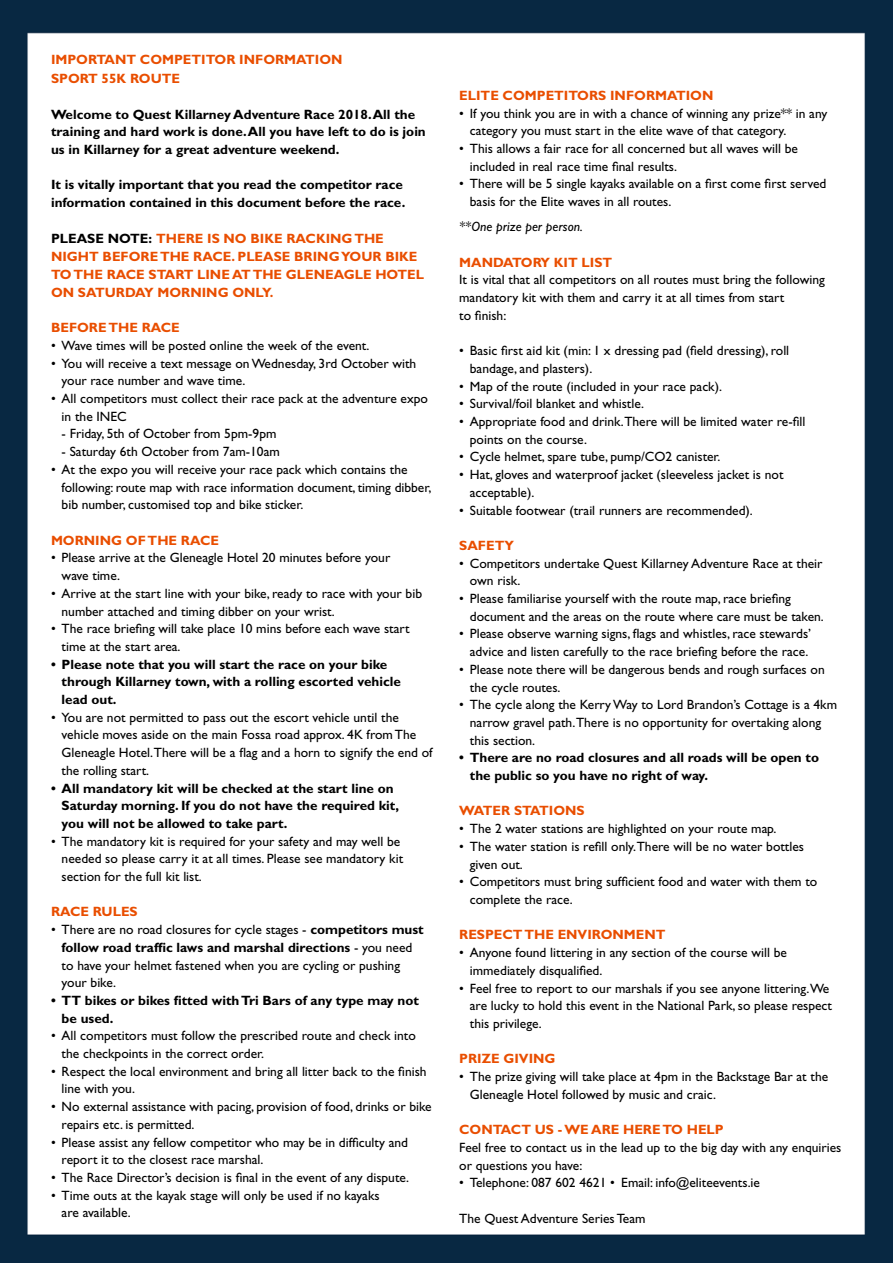
<style>
.page{position:relative;width:893px;height:1263px;background:#fff}
.page>*{position:absolute;margin:0;border:0;box-sizing:border-box;transform-origin:0 0}
.t1{font:13.5px/17.7px "Gill Sans Std";color:#000}
.t2{font:700 13.5px/17.7px "Gill Sans Std";color:#000}
.t3{font:700 13.5px/18px "Gill Sans Std";color:#e94e00}
.t4{font:italic 13.5px "Gill Sans Std";color:#000}
.s1{color:#000}
.s2{font-weight:700}
</style>
<div class="page">
<img style="left:0;top:0;width:893px;height:1263px">
<p class="t3" style="left:51px;top:51px;width:293px">IMPORTANT COMPETITOR INFORMATION</p>
<p class="t3" style="left:51px;top:70px;width:131px">SPORT 55K ROUTE</p>
<p class="t2" style="left:51px;top:105px;width:376px">Welcome to Quest Killarney Adventure Race 2018. All the training and hard work is done. All you have left to do is join us in Killarney for a great adventure weekend.</p>
<p class="t2" style="left:51px;top:176px;width:356px">It is vitally important that you read the competitor race information contained in this document before the race.</p>
<p class="t3" style="left:51px;top:229px;width:375px"><span class="s1">PLEASE NOTE:</span> THERE IS NO BIKE RACKING THE NIGHT BEFORE THE RACE. PLEASE BRING YOUR BIKE TO THE RACE START LINE AT THE GLENEAGLE HOTEL ON SATURDAY MORNING ONLY.</p>
<p class="t3" style="left:51px;top:319px;width:130px">BEFORE THE RACE</p>
<p class="t1" style="left:51px;top:337px;width:320px">• Wave times will be posted online the week of the event.</p>
<p class="t1" style="left:62px;top:354px;width:356px;text-indent:-11px">• You will receive a text message onWednesday, 3rd October with your race number and wave time.</p>
<p class="t1" style="left:62px;top:390px;width:368px;text-indent:-11px">• All competitors must collect their race pack at the adventure expo in the INEC</p>
<p class="t1" style="left:62px;top:425px;width:216px">- Friday, 5th of October from 5pm-9pm</p>
<p class="t1" style="left:62px;top:443px;width:220px">- Saturday 6th October from 7am-10am</p>
<p class="t1" style="left:62px;top:461px;width:371px;text-indent:-11px">• At the expo you will receive your race pack which contains the following: route map with race information document, timing dibber, bib number, customised top and bike sticker.</p>
<p class="t3" style="left:51px;top:531px;width:170px">MORNING OF THE RACE</p>
<p class="t1" style="left:51px;top:549px;width:341px">• Please arrive at the Gleneagle Hotel 20 minutes before your</p>
<p class="t1" style="left:62px;top:567px;width:60px">wave time.</p>
<p class="t1" style="left:62px;top:584px;width:362px;text-indent:-11px">• Arrive at the start line with your bike, ready to race with your bib number attached and timing dibber on your wrist.</p>
<p class="t1" style="left:51px;top:620px;width:360px">• The race briefing will take place 10 mins before each wave start</p>
<p class="t1" style="left:62px;top:638px;width:120px">time at the start area.</p>
<p class="t2" style="left:51px;top:655px;width:338px">• Please note that you will start the race on your bike</p>
<p class="t2" style="left:62px;top:673px;width:341px">through Killarney town, with a rolling escorted vehicle</p>
<p class="t2" style="left:62px;top:690px;width:56px">lead out.</p>
<p class="t1" style="left:51px;top:708px;width:349px">• You are not permitted to pass out the escort vehicle until the</p>
<p class="t1" style="left:62px;top:726px;width:356px">vehicle moves aside on the main Fossa road approx. 4K fromThe</p>
<p class="t1" style="left:62px;top:744px;width:372px">Gleneagle Hotel.There will be a flag and a horn to signify the end of</p>
<p class="t1" style="left:62px;top:761px;width:89px">the rolling start.</p>
<p class="t2" style="left:51px;top:779px;width:344px">• All mandatory kit will be checked at the start line on</p>
<p class="t2" style="left:62px;top:797px;width:339px">Saturday morning. If you do not have the required kit,</p>
<p class="t2" style="left:62px;top:814px;width:227px">you will not be allowed to take part.</p>
<p class="t1" style="left:51px;top:832px;width:351px">• The mandatory kit is required for your safety and may well be</p>
<p class="t1" style="left:62px;top:850px;width:343px">needed so please carry it at all times. Please see mandatory kit</p>
<p class="t1" style="left:62px;top:868px;width:142px">section for the full kit list.</p>
<p class="t3" style="left:51px;top:903px;width:88px">RACE RULES</p>
<p class="t1" style="left:51px;top:921px;width:374px">• There are no road closures for cycle stages - <span class="s2">competitors must</span></p>
<p class="t1" style="left:62px;top:938px;width:352px"><span class="s2">follow road traffic laws and marshal directions</span> - you need to have your helmet fastened when you are cycling or pushing</p>
<p class="t1" style="left:62px;top:974px;width:56px">your bike.</p>
<p class="t2" style="left:51px;top:991px;width:369px">• TT bikes or bikes fitted withTri Bars of any type may not</p>
<p class="t2" style="left:62px;top:1009px;width:53px">be used.</p>
<p class="t1" style="left:51px;top:1027px;width:366px">• All competitors must follow the prescribed route and check into</p>
<p class="t1" style="left:62px;top:1045px;width:204px">the checkpoints in the correct order.</p>
<p class="t1" style="left:51px;top:1062px;width:377px">• Respect the local environment and bring all litter back to the finish</p>
<p class="t1" style="left:62px;top:1080px;width:75px">line with you.</p>
<p class="t1" style="left:51px;top:1098px;width:382px">• No external assistance with pacing, provision of food, drinks or bike</p>
<p class="t1" style="left:62px;top:1115px;width:134px">repairs etc. is permitted.</p>
<p class="t1" style="left:51px;top:1133px;width:359px">• Please assist any fellow competitor who may be in difficulty and</p>
<p class="t1" style="left:62px;top:1151px;width:203px">report it to the closest race marshal.</p>
<p class="t1" style="left:51px;top:1169px;width:360px">• The Race Director’s decision is final in the event of any dispute.</p>
<p class="t1" style="left:51px;top:1186px;width:330px">• Time outs at the kayak stage will only be used if no kayaks</p>
<p class="t1" style="left:62px;top:1204px;width:71px">are available.</p>
<p class="t3" style="left:459px;top:86px;width:256px">ELITE COMPETITORS INFORMATION</p>
<p class="t1" style="left:459px;top:104px;width:370px">• If you think you are in with a chance of winning any prize** in any</p>
<p class="t1" style="left:470px;top:122px;width:318px">category you must start in the elite wave of that category.</p>
<p class="t1" style="left:459px;top:140px;width:340px">• This allows a fair race for all concerned but all waves will be</p>
<p class="t1" style="left:470px;top:157px;width:209px">included in real race time final results.</p>
<p class="t1" style="left:470px;top:175px;width:358px;text-indent:-11px">• There will be 5 single kayaks available on a first come first served basis for the Elite waves in all routes.</p>
<p class="t4" style="left:459px;top:219px;width:125px">**One prize per person.</p>
<p class="t3" style="left:459px;top:253px;width:154px">MANDATORY KIT LIST</p>
<p class="t1" style="left:459px;top:271px;width:367px">It is vital that all competitors on all routes must bring the following mandatory kit with them and carry it at all times from start<br>to finish:</p>
<p class="t1" style="left:459px;top:342px;width:331px">• Basic first aid kit (min: 1 x dressing pad (field dressing), roll</p>
<p class="t1" style="left:470px;top:360px;width:124px">bandage, and plasters).</p>
<p class="t1" style="left:459px;top:377px;width:264px">• Map of the route (included in your race pack).</p>
<p class="t1" style="left:459px;top:395px;width:186px">• Survival/foil blanket and whistle.</p>
<p class="t1" style="left:459px;top:413px;width:348px">• Appropriate food and drink.There will be limited water re-fill</p>
<p class="t1" style="left:470px;top:430px;width:119px">points on the course.</p>
<p class="t1" style="left:459px;top:448px;width:263px">• Cycle helmet, spare tube, pump/CO2 canister.</p>
<p class="t1" style="left:459px;top:466px;width:326px">• Hat, gloves and waterproof jacket (sleeveless jacket is not</p>
<p class="t1" style="left:470px;top:483px;width:66px">acceptable).</p>
<p class="t1" style="left:459px;top:501px;width:295px">• Suitable footwear (trail runners are recommended).</p>
<p class="t3" style="left:459px;top:536px;width:56px">SAFETY</p>
<p class="t1" style="left:459px;top:554px;width:365px">• Competitors undertake Quest Killarney Adventure Race at their</p>
<p class="t1" style="left:470px;top:572px;width:52px">own risk.</p>
<p class="t1" style="left:459px;top:590px;width:333px">• Please familiarise yourself with the route map, race briefing</p>
<p class="t1" style="left:470px;top:607px;width:355px">document and the areas on the route where care must be taken.</p>
<p class="t1" style="left:459px;top:625px;width:353px">• Please observe warning signs, flags and whistles, race stewards’</p>
<p class="t1" style="left:470px;top:643px;width:340px">advice and listen carefully to the race briefing before the race.</p>
<p class="t1" style="left:459px;top:660px;width:367px">• Please note there will be dangerous bends and rough surfaces on</p>
<p class="t1" style="left:470px;top:678px;width:92px">the cycle routes.</p>
<p class="t1" style="left:470px;top:696px;width:369px;text-indent:-11px">• The cycle along the KerryWay to Lord Brandon’s Cottage is a 4km narrow gravel path.There is no opportunity for overtaking along this section.</p>
<p class="t2" style="left:459px;top:749px;width:361px">• There are no road closures and all roads will be open to</p>
<p class="t2" style="left:470px;top:767px;width:240px">the public so you have no right of way.</p>
<p class="t3" style="left:459px;top:802px;width:127px">WATER STATIONS</p>
<p class="t1" style="left:459px;top:820px;width:319px">• The 2 water stations are highlighted on your route map.</p>
<p class="t1" style="left:459px;top:837px;width:346px">• The water station is refill only.There will be no water bottles</p>
<p class="t1" style="left:470px;top:855px;width:54px">given out.</p>
<p class="t1" style="left:459px;top:873px;width:360px">• Competitors must bring sufficient food and water with them to</p>
<p class="t1" style="left:470px;top:891px;width:104px">complete the race.</p>
<p class="t3" style="left:459px;top:926px;width:208px">RESPECT THE ENVIRONMENT</p>
<p class="t1" style="left:459px;top:944px;width:329px">• Anyone found littering in any section of the course will be</p>
<p class="t1" style="left:470px;top:961px;width:134px">immediately disqualified.</p>
<p class="t1" style="left:459px;top:979px;width:372px">• Feel free to report to our marshals if you see anyone littering.We</p>
<p class="t1" style="left:470px;top:997px;width:364px">are lucky to hold this event in the National Park, so please respect</p>
<p class="t1" style="left:470px;top:1014px;width:73px">this privilege.</p>
<p class="t3" style="left:459px;top:1050px;width:98px">PRIZE GIVING</p>
<p class="t1" style="left:459px;top:1068px;width:370px">• The prize giving will take place at 4pm in the Backstage Bar at the</p>
<p class="t1" style="left:470px;top:1085px;width:248px">Gleneagle Hotel followed by music and craic.</p>
<p class="t3" style="left:459px;top:1120px;width:266px">CONTACT US - WE ARE HERE TO HELP</p>
<p class="t1" style="left:459px;top:1138px;width:384px">Feel free to contact us in the lead up to the big day with any enquiries or questions you have:</p>
<p class="t1" style="left:459px;top:1174px;width:302px">• Telephone: 087 602 4621 • Email: info@eliteevents.ie</p>
<p class="t1" style="left:459px;top:1209px;width:188px">The Quest Adventure Series Team</p>
</div>
